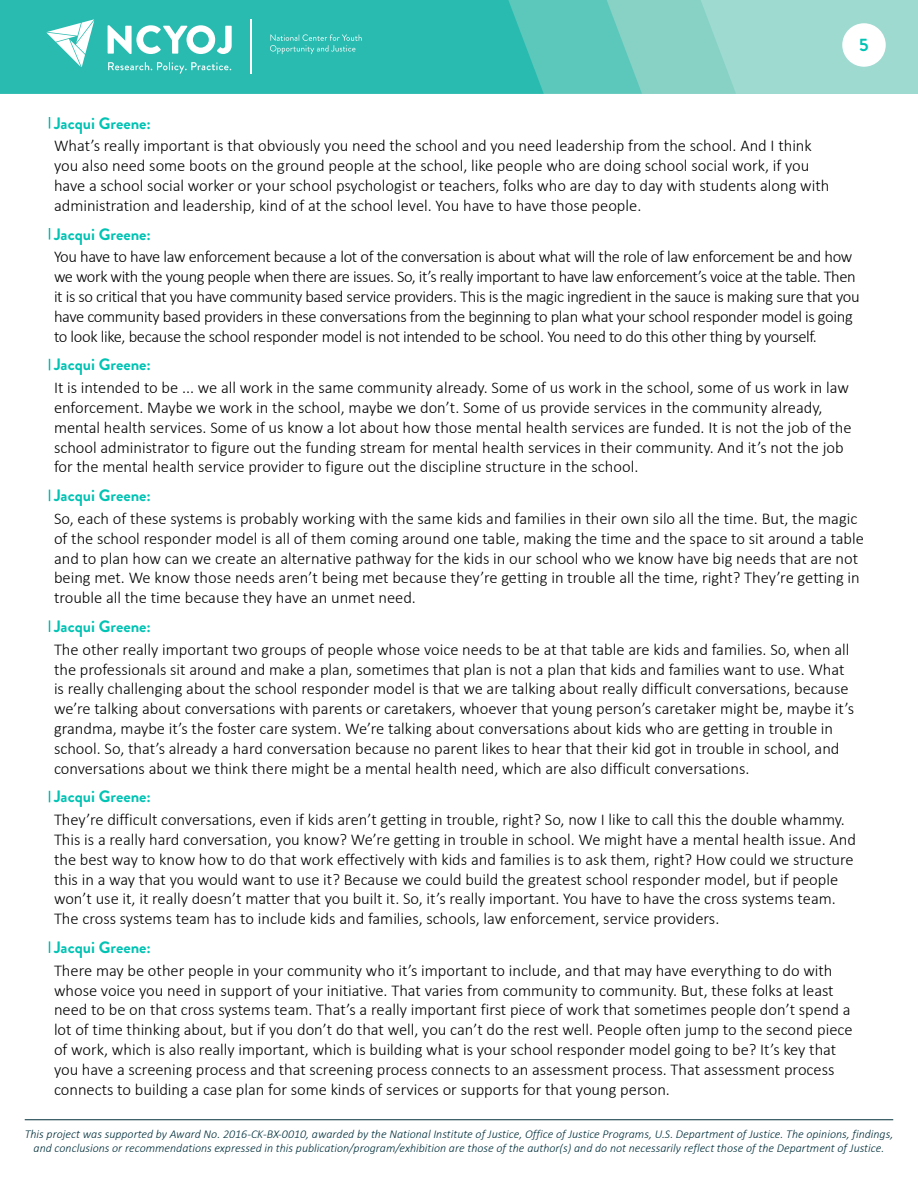
<style>
.page{position:relative;width:918px;height:1188px;background:#fff}
.page>*{position:absolute;margin:0;border:0;box-sizing:border-box;transform-origin:0 0}
.t1{font:700 18px "Brandon Grotesque";color:#00c3b4}
.t2{font:300 16.5px/19.8px "Calibri";color:#000}
.t3{font:300 16.5px/19.8px "Calibri";letter-spacing:-.02em;color:#000}
.Speaker_2{font:700 16.5px "Brandon Grotesque";color:#00c3b4}
.t4{font:italic 300 12px/14.4px "Calibri";color:#002f3b;text-align:center}
</style>
<div class="page">
<hr style="left:25px;top:1119px;width:868px;height:1px;background:#002f3b">
<div style="left:0;top:0;width:918px;height:94px;background:#9fdad1"></div>
<svg style="left:642px;top:0;width:94px;height:94px;fill:#87d1c5"></svg>
<svg style="left:544px;top:0;width:98px;height:94px;fill:#5cc7bb"></svg>
<div style="left:0;top:0;width:544px;height:94px;background:#29bbb0"></div>
<div style="left:842px;top:23px;width:44px;height:44px;background:#fff;border-radius:50%"></div>
<svg style="left:270px;top:34px;width:92px;height:20px"></svg>
<hr style="left:250px;top:20px;width:2px;height:54px;background:#fff">
<svg style="left:46px;top:19px;width:48px;height:48px"></svg>
<svg style="left:108px;top:62px;width:123px;height:12px"></svg>
<svg style="left:108px;top:25px;width:124px;height:29px"></svg>
<svg style="left:49px;top:117px;width:1px;height:12px"></svg>
<svg style="left:49px;top:228px;width:1px;height:12px"></svg>
<svg style="left:49px;top:620px;width:1px;height:12px"></svg>
<svg style="left:49px;top:941px;width:1px;height:12px"></svg>
<p class="t1" style="left:859px;top:33px;width:11px">5</p>
<p class="Speaker_2" style="left:54px;top:111px;width:99px">Jacqui Greene:</p>
<p class="t2" style="left:54px;top:136px;width:777px">What’s really important is that obviously you need the school and you need leadership from the school. And I think you also need some boots on the ground people at the school, like people who are doing school social work, if you have a school social worker or your school psychologist or teachers, folks who are day to day with students along with administration and leadership, kind of at the school level. You have to have those people.</p>
<p class="Speaker_2" style="left:54px;top:222px;width:99px">Jacqui Greene:</p>
<p class="t3" style="left:54px;top:247px;width:807px">You have to have law enforcement because a lot of the conversation is about what will the role of law enforcement be and how we work with the young people when there are issues. So, it’s really important to have law enforcement’s voice at the table. Then it is so critical that you have community based service providers. This is the magic ingredient in the sauce is making sure that you have community based providers in these conversations from the beginning to plan what your school responder model is going to look like, because the school responder model is not intended to be school. You need to do this other thing by yourself.</p>
<p class="Speaker_2" style="left:54px;top:353px;width:99px">Jacqui Greene:</p>
<p class="t2" style="left:54px;top:378px;width:799px">It is intended to be ... we all work in the same community already. Some of us work in the school, some of us work in law enforcement. Maybe we work in the school, maybe we don’t. Some of us provide services in the community already, mental health services. Some of us know a lot about how those mental health services are funded. It is not the job of the school administrator to figure out the funding stream for mental health services in their community. And it’s not the job for the mental health service provider to figure out the discipline structure in the school.</p>
<p class="Speaker_2" style="left:54px;top:484px;width:99px">Jacqui Greene:</p>
<p class="t2" style="left:54px;top:508px;width:812px">So, each of these systems is probably working with the same kids and families in their own silo all the time. But, the magic of the school responder model is all of them coming around one table, making the time and the space to sit around a table and to plan how can we create an alternative pathway for the kids in our school who we know have big needs that are not being met. We know those needs aren’t being met because they’re getting in trouble all the time, right? They’re getting in trouble all the time because they have an unmet need.</p>
<p class="Speaker_2" style="left:54px;top:615px;width:99px">Jacqui Greene:</p>
<p class="t2" style="left:54px;top:639px;width:802px">The other really important two groups of people whose voice needs to be at that table are kids and families. So, when all the professionals sit around and make a plan, sometimes that plan is not a plan that kids and families want to use. What is really challenging about the school responder model is that we are talking about really difficult conversations, because we’re talking about conversations with parents or caretakers, whoever that young person’s caretaker might be, maybe it’s grandma, maybe it’s the foster care system. We’re talking about conversations about kids who are getting in trouble in school. So, that’s already a hard conversation because no parent likes to hear that their kid got in trouble in school, and conversations about we think there might be a mental health need, which are also difficult conversations.</p>
<p class="Speaker_2" style="left:54px;top:785px;width:99px">Jacqui Greene:</p>
<p class="t2" style="left:54px;top:810px;width:804px">They’re difficult conversations, even if kids aren’t getting in trouble, right? So, now I like to call this the double whammy.<br>This is a really hard conversation, you know? We’re getting in trouble in school. We might have a mental health issue. And the best way to know how to do that work effectively with kids and families is to ask them, right? How could we structure this in a way that you would want to use it? Because we could build the greatest school responder model, but if people won’t use it, it really doesn’t matter that you built it. So, it’s really important. You have to have the cross systems team.<br>The cross systems team has to include kids and families, schools, law enforcement, service providers.</p>
<p class="Speaker_2" style="left:54px;top:936px;width:99px">Jacqui Greene:</p>
<p class="t2" style="left:54px;top:960px;width:800px">There may be other people in your community who it’s important to include, and that may have everything to do with whose voice you need in support of your initiative. That varies from community to community. But, these folks at least need to be on that cross systems team. That’s a really important first piece of work that sometimes people don’t spend a lot of time thinking about, but if you don’t do that well, you can’t do the rest well. People often jump to the second piece of work, which is also really important, which is building what is your school responder model going to be? It’s key that you have a screening process and that screening process connects to an assessment process. That assessment process connects to building a case plan for some kinds of services or supports for that young person.</p>
<p class="t4" style="left:25px;top:1126px;width:870px">This project was supported by Award No. 2016-CK-BX-0010, awarded by the National Institute of Justice, Office of Justice Programs, U.S. Department of Justice. The opinions, findings, and conclusions or recommendations expressed in this publication/program/exhibition are those of the author(s) and do not necessarily reflect those of the Department of Justice.</p>
</div>
